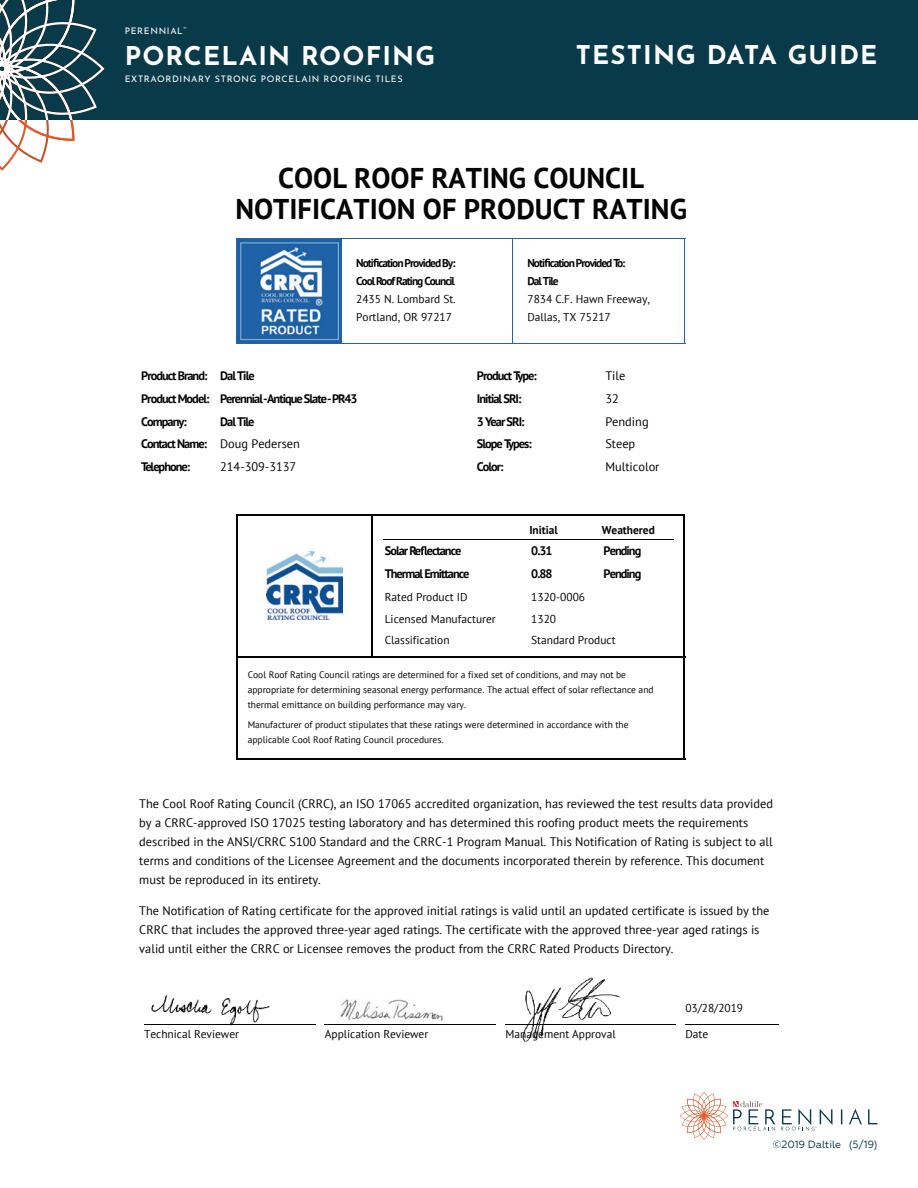
<style>
.page{position:relative;width:918px;height:1188px;background:#fff}
.page>*{position:absolute;margin:0;border:0;box-sizing:border-box;transform-origin:0 0}
.t1{font:700 28.5px/31.3px "PT Sans";color:#040503;text-align:center}
.t2{font:700 25.8px "Josefin Sans";letter-spacing:.045em;color:#fff}
.t3{font:12.3px/19px "PT Sans";color:#040503}
.t4{font:700 12.3px/22.8px "PT Sans";letter-spacing:-.08em;color:#040503}
.t5{font:11.4px/18px "PT Sans";color:#040503}
.t6{font:700 11.4px/18px "PT Sans";letter-spacing:-.085em;color:#040503}
.t7{font:700 11.4px "PT Sans";color:#040503}
.t8{font:10.5px "Geometria";letter-spacing:-.01em;color:#083a49}
.t9{font:9.45px/15.1px "PT Sans";color:#040503}
.t10{font:9px "Josefin Sans";letter-spacing:.075em;color:#fff}
.s1{font-weight:400}
</style>
<div class="page">
<svg style="left:680px;top:1092px;width:198px;height:48px"></svg>
<hr style="left:236px;top:238px;width:106px;height:1px;background:#2464b1">
<hr style="left:236px;top:343px;width:106px;height:1px;background:#2464b1">
<hr style="left:236px;top:238px;width:1px;height:106px;background:#2464b1">
<hr style="left:341px;top:238px;width:172px;height:1px;background:#2464b1">
<hr style="left:341px;top:343px;width:172px;height:1px;background:#2464b1">
<hr style="left:341px;top:238px;width:1px;height:106px;background:#2464b1">
<hr style="left:512px;top:238px;width:173px;height:1px;background:#2464b1">
<hr style="left:512px;top:343px;width:173px;height:1px;background:#2464b1">
<hr style="left:512px;top:238px;width:1px;height:106px;background:#2464b1">
<hr style="left:684px;top:238px;width:1px;height:106px;background:#2464b1">
<hr style="left:383px;top:539px;width:146px;height:1px;background:#040503">
<hr style="left:529px;top:539px;width:73px;height:1px;background:#040503">
<hr style="left:602px;top:539px;width:72px;height:1px;background:#040503">
<hr style="left:236px;top:514px;width:137px;height:2px;background:#040503">
<hr style="left:236px;top:514px;width:2px;height:144px;background:#040503">
<hr style="left:371px;top:514px;width:314px;height:2px;background:#040503">
<hr style="left:371px;top:514px;width:2px;height:144px;background:#040503">
<hr style="left:684px;top:514px;width:1px;height:144px;background:#040503">
<hr style="left:236px;top:656px;width:449px;height:2px;background:#040503">
<hr style="left:236px;top:758px;width:449px;height:2px;background:#040503">
<hr style="left:236px;top:656px;width:2px;height:104px;background:#040503">
<hr style="left:684px;top:656px;width:1px;height:104px;background:#040503">
<img style="left:237px;top:239px;width:104px;height:104px">
<svg style="left:373px;top:259px;width:6px;height:8px"></svg>
<svg style="left:544px;top:259px;width:6px;height:8px"></svg>
<img style="left:267px;top:551px;width:76px;height:69px">
<svg style="left:420px;top:546px;width:8px;height:9px"></svg>
<img style="left:151px;top:995px;width:119px;height:31px">
<hr style="left:144px;top:1024px;width:171px;height:1px;background:#040503">
<img style="left:340px;top:999px;width:103px;height:22px">
<hr style="left:325px;top:1024px;width:171px;height:1px;background:#040503">
<img style="left:522px;top:977px;width:99px;height:65px">
<hr style="left:506px;top:1024px;width:170px;height:1px;background:#040503">
<hr style="left:685px;top:1024px;width:94px;height:1px;background:#040503">
<div style="left:0;top:0;width:918px;height:120px;background:#083a49"></div>
<svg style="left:0;top:0;width:104px;height:171px"></svg>
<p class="t10" style="left:125px;top:23px;width:63px">PERENNIAL<sup>™</sup></p>
<h2 class="t2" style="left:125px;top:33px;width:312px">PORCELAIN ROOFING</h2>
<p class="t10" style="left:125px;top:71px;width:280px">EXTRAORDINARY STRONG PORCELAIN ROOFING TILES</p>
<h2 class="t2" style="left:576px;top:32px;width:303px">TESTING DATA GUIDE</h2>
<h1 class="t1" style="left:235px;top:162px;width:453px">COOL ROOF RATING COUNCIL<br>NOTIFICATION OF PRODUCT RATING</h1>
<p class="t6" style="left:356px;top:254px;width:101px">Noti cation Provided By:<br>Cool Roof Rating Council</p>
<p class="t5" style="left:356px;top:290px;width:101px">2435 N. Lombard St.<br>Portland, OR 97217</p>
<p class="t6" style="left:527px;top:254px;width:99px">Noti cation Provided To:<br>Dal Tile</p>
<p class="t5" style="left:527px;top:290px;width:124px">7834 C.F. Hawn Freeway,<br>Dallas, TX 75217</p>
<p class="t4" style="left:141px;top:364px;width:218px">Product Brand: Dal Tile<br>Product Model: Perennial-Antique Slate-PR43<br>Company:</p>
<p class="t4" style="left:141px;top:410px;width:160px;text-indent:79px">Dal Tile<br>ContactName: <span class="s1">Doug Pedersen<br></span>Telephone:</p>
<p class="t3" style="left:220px;top:457px;width:78px">214-309-3137</p>
<p class="t4" style="left:477px;top:364px;width:61px">Product Type:</p>
<p class="t3" style="left:605px;top:366px;width:22px">Tile</p>
<p class="t4" style="left:477px;top:387px;width:46px">Initial SRI:</p>
<p class="t3" style="left:605px;top:389px;width:15px">32</p>
<p class="t4" style="left:477px;top:410px;width:49px">3 Year SRI:</p>
<p class="t3" style="left:605px;top:411px;width:45px">Pending</p>
<p class="t4" style="left:477px;top:432px;width:56px">Slope Types:</p>
<p class="t3" style="left:605px;top:434px;width:31px">Steep</p>
<p class="t4" style="left:477px;top:455px;width:28px">Color:</p>
<p class="t3" style="left:605px;top:457px;width:56px">Multicolor</p>
<p class="t7" style="left:529px;top:523px;width:30px">Initial</p>
<p class="t7" style="left:602px;top:523px;width:55px">Weathered</p>
<p class="t4" style="left:385px;top:539px;width:78px">Solar Re ectance</p>
<p class="t4" style="left:531px;top:539px;width:23px">0.31</p>
<p class="t4" style="left:604px;top:539px;width:39px">Pending</p>
<p class="t4" style="left:385px;top:562px;width:86px">Thermal Emittance</p>
<p class="t4" style="left:531px;top:562px;width:23px">0.88</p>
<p class="t4" style="left:604px;top:562px;width:39px">Pending</p>
<p class="t5" style="left:385px;top:587px;width:84px">Rated Product ID</p>
<p class="t5" style="left:531px;top:587px;width:55px">1320-0006</p>
<p class="t5" style="left:385px;top:609px;width:112px">Licensed Manufacturer</p>
<p class="t5" style="left:531px;top:609px;width:26px">1320</p>
<p class="t5" style="left:385px;top:631px;width:66px">Classification</p>
<p class="t5" style="left:531px;top:631px;width:86px">Standard Product</p>
<p class="t9" style="left:248px;top:667px;width:407px">Cool Roof Rating Council ratings are determined for a fixed set of conditions, and may not be appropriate for determining seasonal energy performance. The actual effect of solar reflectance and thermal emittance on building performance may vary.</p>
<p class="t9" style="left:248px;top:717px;width:382px">Manufacturer of product stipulates that these ratings were determined in accordance with the applicable Cool Roof Rating Council procedures.</p>
<p class="t3" style="left:139px;top:794px;width:635px">The Cool Roof Rating Council (CRRC), an ISO 17065 accredited organization, has reviewed the test results data provided by a CRRC-approved ISO 17025 testing laboratory and has determined this roofing product meets the requirements described in the ANSI/CRRC S100 Standard and the CRRC-1 Program Manual. This Notification of Rating is subject to all terms and conditions of the Licensee Agreement and the documents incorporated therein by reference. This document must be reproduced in its entirety.</p>
<p class="t3" style="left:139px;top:901px;width:632px">The Notification of Rating certificate for the approved initial ratings is valid until an updated certificate is issued by the<br>CRRC that includes the approved three-year aged ratings. The certificate with the approved three-year aged ratings is valid until either the CRRC or Licensee removes the product from the CRRC Rated Products Directory.</p>
<p class="t5" style="left:144px;top:1025px;width:96px">Technical Reviewer</p>
<p class="t5" style="left:325px;top:1025px;width:105px">Application Reviewer</p>
<p class="t5" style="left:506px;top:1025px;width:112px">Management Approval</p>
<p class="t5" style="left:685px;top:998px;width:59px">03/28/2019</p>
<p class="t5" style="left:685px;top:1025px;width:24px">Date</p>
<p class="t8" style="left:773px;top:1138px;width:106px">©2019 Daltile (5/19)</p>
</div>
